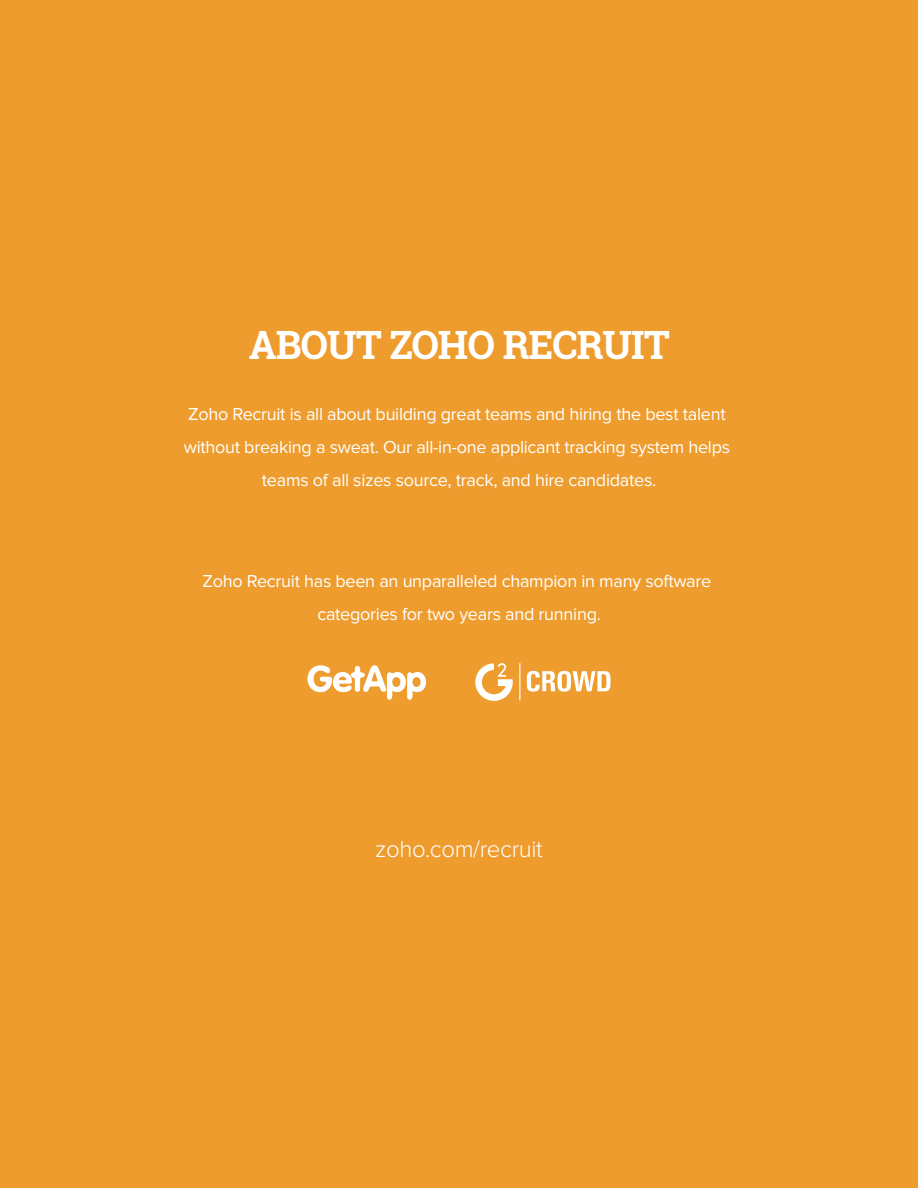
<style>
.page{position:relative;width:918px;height:1188px;background:#ee9c2e}
.page>*{position:absolute;margin:0;border:0;box-sizing:border-box;transform-origin:0 0}
.t1{font:700 39px "Roboto Slab";letter-spacing:-.025em;color:#fff}
.t2{font:300 24px "Proxima Nova";letter-spacing:-.015em;color:#fff}
.t3{font:18px/33px "Proxima Nova";letter-spacing:-.015em;color:#fff;text-align:center}
</style>
<div class="page">
<svg style="left:307px;top:665px;width:119px;height:35px"></svg>
<svg style="left:527px;top:671px;width:84px;height:21px"></svg>
<svg style="left:475px;top:663px;width:45px;height:38px"></svg>
<h1 class="t1" style="left:249px;top:318px;width:423px">ABOUT ZOHO RECRUIT</h1>
<p class="t3" style="left:184px;top:398px;width:548px">Zoho Recruit is all about building great teams and hiring the best talent without breaking a sweat. Our all-in-one applicant tracking system helps teams of all sizes source, track, and hire candidates.</p>
<p class="t3" style="left:203px;top:565px;width:510px">Zoho Recruit has been an unparalleled champion in many software categories for two years and running.</p>
<h2 class="t2" style="left:375px;top:838px;width:169px">zoho.com/recruit</h2>
</div>
